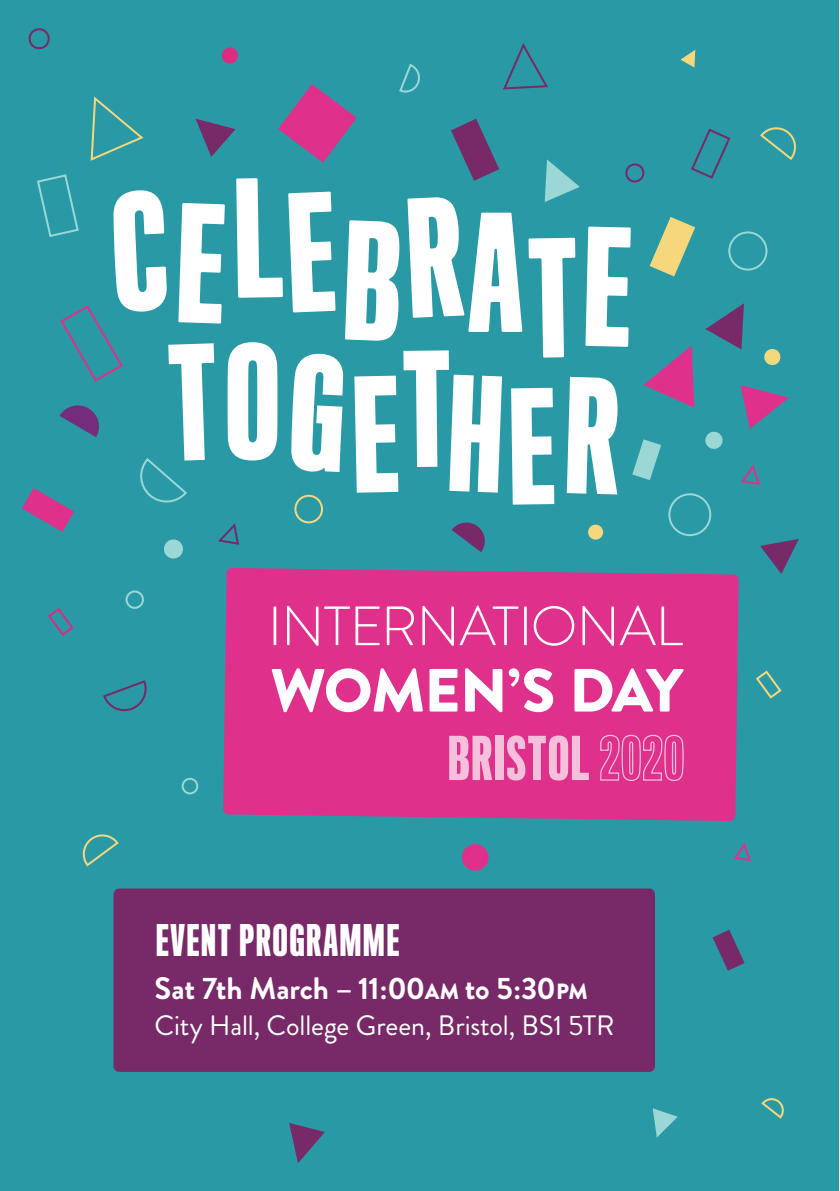
<style>
.page{position:relative;width:840px;height:1191px;background:#fff}
.page>*{position:absolute;margin:0;border:0;box-sizing:border-box;transform-origin:0 0}
.t1{font:500 40px "Titling Gothic FB Skyline";letter-spacing:.05em;color:#fff}
.t2{font:700 31px "Brandon Grotesque";letter-spacing:-.01em;color:#fff}
.t3{font:28px "Brandon Grotesque";letter-spacing:-.005em;color:#fff}
.s1{font-weight:900;font-size:22px}
</style>
<div class="page">
<div style="left:0;top:1px;width:838px;height:1190px;background:#2999a5"></div>
<div style="left:113px;top:888px;width:541px;height:183px;background:#782968;border-radius:6px"></div>
<div style="left:223px;top:574px;width:515px;height:247px;background:#df318b"></div>
<hr style="left:273px;top:606px;width:3px;height:39px;background:#fff">
<svg style="left:287px;top:606px;width:31px;height:40px"></svg>
<svg style="left:324px;top:606px;width:55px;height:39px;background:#e457a0"></svg>
<svg style="left:386px;top:606px;width:28px;height:39px"></svg>
<svg style="left:422px;top:606px;width:31px;height:40px"></svg>
<svg style="left:459px;top:605px;width:59px;height:40px;background:#e4549e"></svg>
<hr style="left:523px;top:606px;width:3px;height:39px;background:#fff">
<svg style="left:533px;top:606px;width:41px;height:40px;background:#e4559f"></svg>
<svg style="left:582px;top:606px;width:31px;height:40px"></svg>
<svg style="left:619px;top:605px;width:36px;height:40px"></svg>
<svg style="left:661px;top:606px;width:21px;height:39px"></svg>
<svg style="left:271px;top:668px;width:152px;height:44px;background:#ee98c5"></svg>
<svg style="left:429px;top:669px;width:28px;height:42px"></svg>
<svg style="left:465px;top:668px;width:37px;height:44px;background:#f2b0d2"></svg>
<svg style="left:508px;top:668px;width:45px;height:44px;background:#ed8cbe"></svg>
<svg style="left:574px;top:668px;width:109px;height:43px;background:#ef9bc7"></svg>
<svg style="left:449px;top:736px;width:43px;height:44px;background:#ef9cc7"></svg>
<div style="left:495px;top:736px;width:8px;height:44px;background:#f5c0db"></div>
<svg style="left:506px;top:735px;width:82px;height:45px;background:#eb81b7"></svg>
<svg style="left:599px;top:734px;width:85px;height:47px;background:#e34e9b"></svg>
<svg style="left:82px;top:834px;width:37px;height:33px"></svg>
<svg style="left:126px;top:591px;width:17px;height:17px"></svg>
<div style="left:125px;top:590px;width:19px;height:19px;border:2px solid #9bd7d4;border-radius:50%"></div>
<svg style="left:48px;top:608px;width:26px;height:28px"></svg>
<svg style="left:103px;top:680px;width:44px;height:32px"></svg>
<div style="left:461px;top:844px;width:27px;height:26px;background:#df318b;border-radius:50%"></div>
<div style="left:181px;top:778px;width:17px;height:16px;border:2px solid #9bd7d4;border-radius:50%"></div>
<svg style="left:733px;top:842px;width:18px;height:20px"></svg>
<svg style="left:712px;top:930px;width:32px;height:40px"></svg>
<svg style="left:761px;top:1098px;width:22px;height:21px"></svg>
<svg style="left:652px;top:1108px;width:25px;height:29px"></svg>
<svg style="left:289px;top:1123px;width:36px;height:40px"></svg>
<svg style="left:756px;top:670px;width:26px;height:29px"></svg>
<svg style="left:22px;top:28px;width:776px;height:546px"></svg>
<h1 class="t1" style="left:156px;top:918px;width:244px">EVENT PROGRAMME</h1>
<p class="t2" style="left:154px;top:966px;width:434px">Sat 7th March – 11:00<span class="s1">AM</span> to 5:30<span class="s1">PM</span></p>
<p class="t3" style="left:154px;top:1006px;width:461px">City Hall, College Green, Bristol, BS1 5TR</p>
</div>
